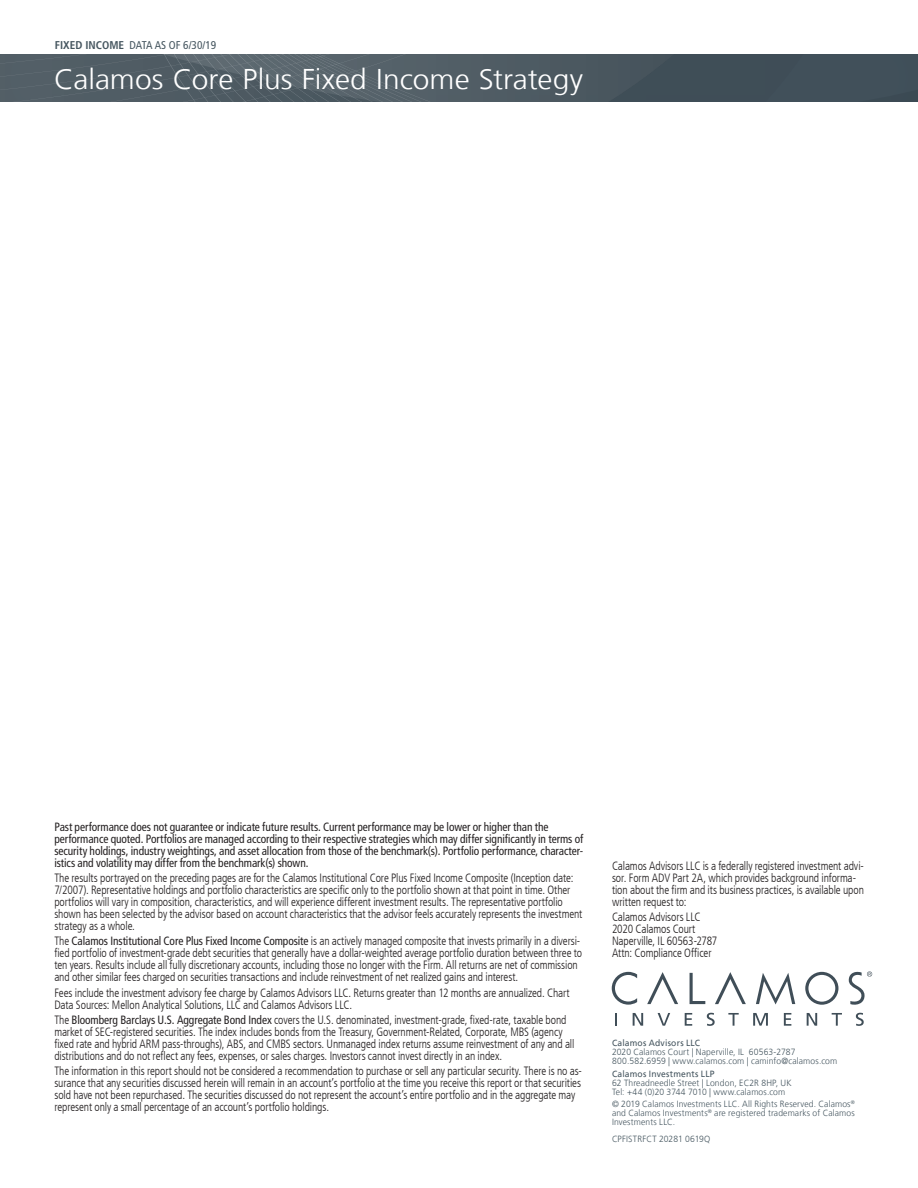
<style>
.page{position:relative;width:918px;height:1188px;background:#fff}
.page>*{position:absolute;margin:0;border:0;box-sizing:border-box;transform-origin:0 0}
.t1{font:300 28.5px "Frutiger LT";color:#fff;scale:1.05 1}
.t2{font:300 condensed 12px/12px "Frutiger LT";letter-spacing:-.01em;color:#231f20;scale:.95 1}
.t3{font:condensed 12px/12px "Frutiger LT";letter-spacing:-.005em;color:#231f20;scale:.95 1}
.t4{font:condensed 11.25px "Frutiger LT";color:#45555f}
.t5{font:300 9px/9px "Frutiger LT";letter-spacing:.015em;color:#45555f;scale:.95 1}
.t6{font:9px "Frutiger LT";letter-spacing:.025em;color:#45555f;scale:.95 1}
.s1{font-weight:700}
.s2{font-weight:400}
</style>
<div class="page">
<svg style="left:0;top:54px;width:918px;height:47px;background:#4c5962"></svg>
<svg style="left:690px;top:973px;width:15px;height:31px"></svg>
<svg style="left:756px;top:973px;width:39px;height:32px"></svg>
<svg style="left:805px;top:972px;width:33px;height:33px"></svg>
<svg style="left:647px;top:972px;width:31px;height:32px"></svg>
<svg style="left:715px;top:972px;width:31px;height:32px"></svg>
<svg style="left:612px;top:972px;width:25px;height:33px"></svg>
<svg style="left:849px;top:971px;width:23px;height:34px"></svg>
<svg style="left:615px;top:1013px;width:2px;height:13px"></svg>
<svg style="left:633px;top:1013px;width:10px;height:13px"></svg>
<svg style="left:658px;top:1013px;width:12px;height:13px"></svg>
<svg style="left:685px;top:1013px;width:7px;height:13px"></svg>
<svg style="left:707px;top:1013px;width:8px;height:13px"></svg>
<svg style="left:728px;top:1013px;width:11px;height:13px"></svg>
<svg style="left:753px;top:1013px;width:15px;height:13px"></svg>
<svg style="left:784px;top:1013px;width:7px;height:13px"></svg>
<svg style="left:807px;top:1013px;width:10px;height:13px"></svg>
<svg style="left:832px;top:1013px;width:10px;height:13px"></svg>
<svg style="left:856px;top:1013px;width:8px;height:13px"></svg>
<p class="t4" style="left:55px;top:39px;width:163px"><span class="s1">FIXED INCOME</span> DATA AS OF 6/30/19</p>
<h1 class="t1" style="left:54px;top:63px;width:505px">Calamos Core Plus Fixed Income Strategy</h1>
<p class="t3" style="left:54px;top:821px;width:558px">Past performance does not guarantee or indicate future results. Current performance may be lower or higher than the performance quoted. Portfolios are managed according to their respective strategies which may differ significantly in terms of security holdings, industry weightings, and asset allocation from those of the benchmark(s). Portfolio performance, character&shy;istics and volatility may differ from the benchmark(s) shown.</p>
<p class="t2" style="left:54px;top:872px;width:557px">The results portrayed on the preceding pages are for the Calamos Institutional Core Plus Fixed Income Composite (Inception date:<br>7/2007). Representative holdings and portfolio characteristics are specific only to the portfolio shown at that point in time. Other portfolios will vary in composition, characteristics, and will experience different investment results. The representative portfolio shown has been selected by the advisor based on account characteristics that the advisor feels accurately represents the investment strategy as a whole.</p>
<p class="t2" style="left:54px;top:935px;width:557px">The <span class="s2">Calamos Institutional Core Plus Fixed Income Composite</span> is an actively managed composite that invests primarily in a diversi&shy;fied portfolio of investment-grade debt securities that generally have a dollar-weighted average portfolio duration between three to ten years. Results include all fully discretionary accounts, including those no longer with the Firm. All returns are net of commission and other similar fees charged on securities transactions and include reinvestment of net realized gains and interest.</p>
<p class="t2" style="left:54px;top:987px;width:544px">Fees include the investment advisory fee charge by Calamos Advisors LLC. Returns greater than 12 months are annualized. Chart<br>Data Sources: Mellon Analytical Solutions, LLC and Calamos Advisors LLC.</p>
<p class="t2" style="left:54px;top:1014px;width:549px">The <span class="s2">Bloomberg Barclays U.S. Aggregate Bond Index</span> covers the U.S. denominated, investment-grade, fixed-rate, taxable bond market of SEC-registered securities. The index includes bonds from the Treasury, Government-Related, Corporate, MBS (agency fixed rate and hybrid ARM pass-throughs), ABS, and CMBS sectors. Unmanaged index returns assume reinvestment of any and all distributions and do not reflect any fees, expenses, or sales charges. Investors cannot invest directly in an index.</p>
<p class="t2" style="left:54px;top:1065px;width:557px">The information in this report should not be considered a recommendation to purchase or sell any particular security. There is no as&shy;surance that any securities discussed herein will remain in an account’s portfolio at the time you receive this report or that securities sold have not been repurchased. The securities discussed do not represent the account’s entire portfolio and in the aggregate may represent only a small percentage of an account’s portfolio holdings.</p>
<p class="t2" style="left:612px;top:860px;width:267px">Calamos Advisors LLC is a federally registered investment advi&shy;sor. Form ADV Part 2A, which provides background informa&shy;tion about the firm and its business practices, is available upon written request to:</p>
<p class="t2" style="left:612px;top:911px;width:112px">Calamos Advisors LLC<br>2020 Calamos Court<br>Naperville, IL 60563-2787<br>Attn: Compliance Officer</p>
<p class="t6" style="left:612px;top:1038px;width:94px">Calamos Advisors LLC</p>
<p class="t5" style="left:612px;top:1048px;width:239px">2020 Calamos Court | Naperville, IL 60563-2787<br>800.582.6959 | www.calamos.com | caminfo@calamos.com</p>
<p class="t6" style="left:612px;top:1068px;width:110px">Calamos Investments LLP</p>
<p class="t5" style="left:612px;top:1078px;width:191px">62 Threadneedle Street | London, EC2R 8HP, UK<br>Tel: +44 (0)20 3744 7010 | www.calamos.com</p>
<p class="t5" style="left:612px;top:1099px;width:257px;text-align:justify">© 2019 Calamos Investments LLC. All Rights Reserved. Calamos<sup>® </sup>and Calamos Investments<sup>®</sup> are registered trademarks of Calamos Investments LLC.</p>
<p class="t5" style="left:612px;top:1134px;width:105px">CPFISTRFCT 20281 0619Q</p>
</div>
